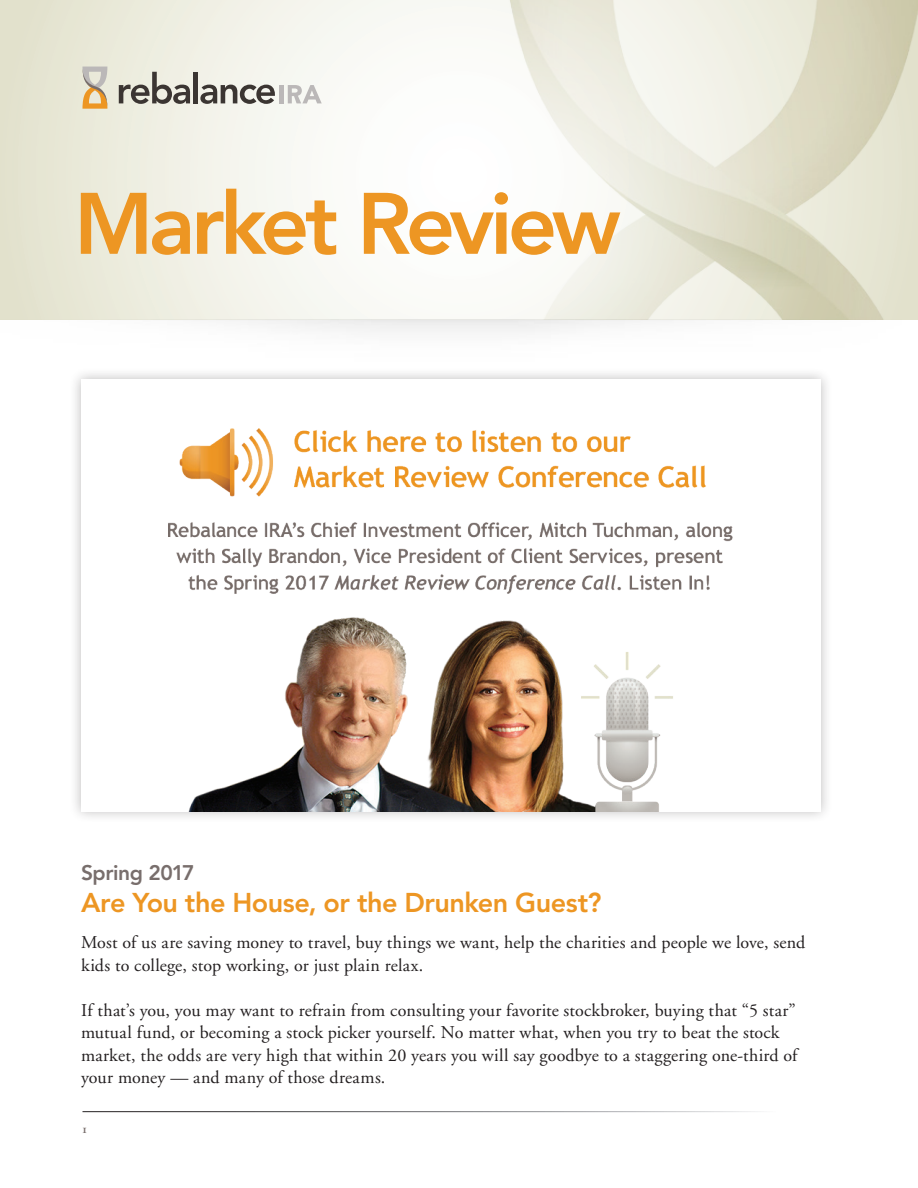
<style>
.page{position:relative;width:918px;height:1188px;background:#fff}
.page>*{position:absolute;margin:0;border:0;box-sizing:border-box;transform-origin:0 0}
.t1{font:800 86.1px "Avenir";letter-spacing:-.055em;color:#ed9623}
.section_header__oran{font:800 27px "Avenir";letter-spacing:-.02em;color:#ed9623}
.body_copy__Garamond{font:800 21px "Avenir";letter-spacing:-.02em;color:#786e6c}
.main_body_copy{font:18px/22.5px "Adobe Garamond";letter-spacing:.01em;color:#231f20}
.t2{font:12.3px "Adobe Garamond Semibold SC";color:#786e6c}
</style>
<div class="page">
<svg style="left:1px;top:0;width:497px;height:320px"></svg>
<img style="left:498px;top:0;width:420px;height:320px">
<svg style="left:82px;top:67px;width:25px;height:42px"></svg>
<svg style="left:119px;top:72px;width:71px;height:32px;background:#adaba2"></svg>
<div style="left:193px;top:72px;width:5px;height:31px;background:#3b3532"></div>
<svg style="left:200px;top:85px;width:75px;height:19px"></svg>
<hr style="left:279px;top:85px;width:4px;height:18px;background:#bbb8b8">
<svg style="left:288px;top:85px;width:34px;height:18px"></svg>
<div style="left:69px;top:367px;width:764px;height:456px;background:#231f20;opacity:.3"></div>
<img style="left:81px;top:379px;width:740px;height:432px">
<h1 class="t1" style="left:74px;top:173px;width:548px">Market Review</h1>
<p class="body_copy__Garamond" style="left:81px;top:860px;width:115px">Spring 2017</p>
<p class="section_header__oran" style="left:81px;top:887px;width:522px">Are You the House, or the Drunken Guest?</p>
<p class="main_body_copy" style="left:81px;top:932px;width:726px">Most of us are saving money to travel, buy things we want, help the charities and people we love, send kids to college, stop working, or just plain relax.</p>
<p class="main_body_copy" style="left:81px;top:999px;width:718px">If that’s you, you may want to refrain from consulting your favorite stockbroker, buying that “5 star” mutual fund, or becoming a stock picker yourself. No matter what, when you try to beat the stock market, the odds are very high that within 20 years you will say goodbye to a staggering one-third of your money — and many of those dreams.</p>
<p class="t2" style="left:82px;top:1122px;width:6px">1</p>
</div>
